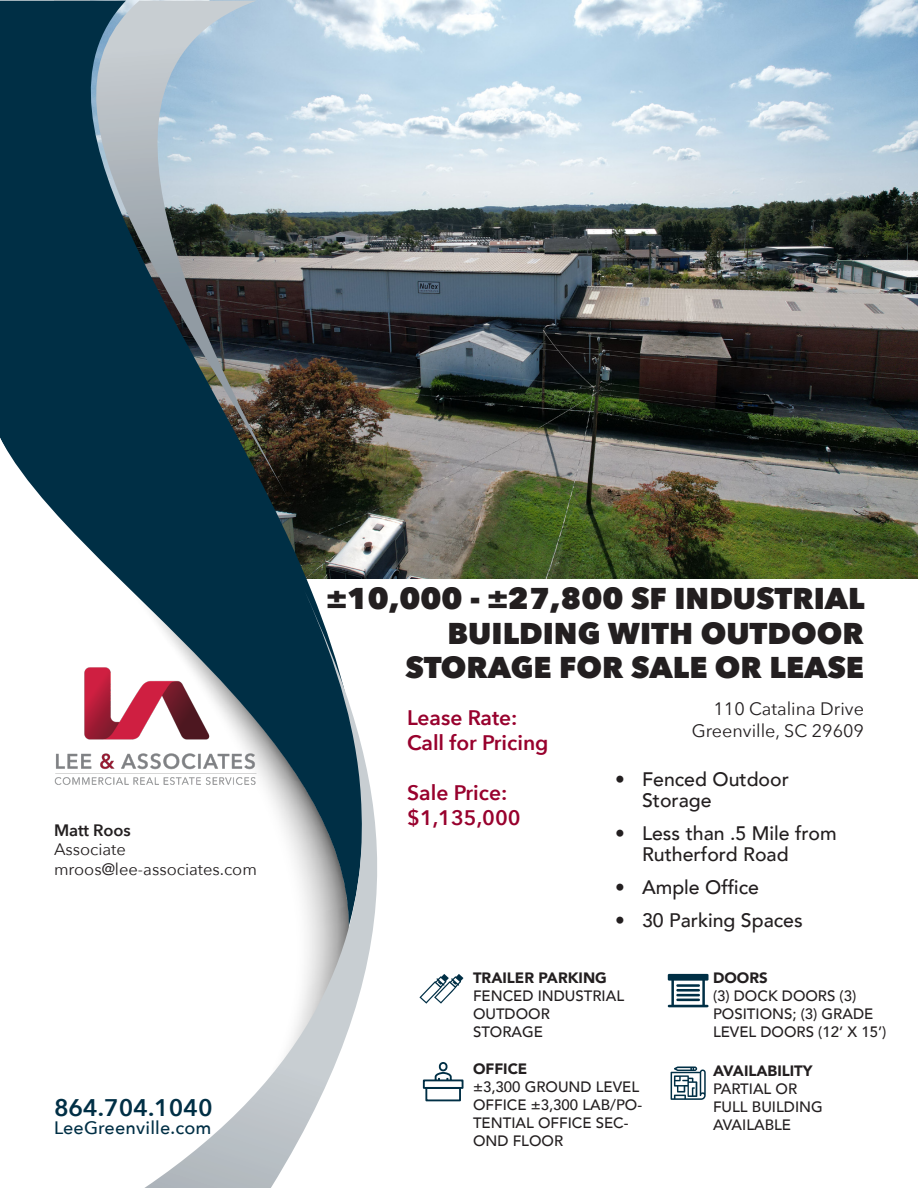
<style>
.page{position:relative;width:918px;height:1188px;background:#fff}
.page>*{position:absolute;margin:0;border:0;box-sizing:border-box;transform-origin:0 0}
.t1{font:800 30px/34.5px "Avenir Next";color:#231f20;text-align:right}
.t2{font:600 24px "Avenir Next";color:#002f45}
.t3{font:600 21px "Avenir Next";color:#98012d}
.t4{font:500 19.5px/21px "Avenir";color:#231f20}
.t5{font:18px "Avenir Next";color:#231f20}
.t6{font:500 18px "Avenir Next";letter-spacing:.01em;color:#002f45}
.t7{font:16.5px "Avenir Next";color:#231f20}
.t8{font:600 16.5px "Avenir Next";letter-spacing:-.005em;color:#231f20}
.t9{font:500 15px/18px "Avenir";color:#231f20}
.t10{font:900 15px "Avenir";color:#231f20}
</style>
<div class="page">
<img style="left:91px;top:0;width:827px;height:579px">
<img style="left:0;top:1px;width:405px;height:578px">
<svg style="left:19px;top:1px;width:273px;height:437px;background:#4f6a77"></svg>
<img style="left:0;top:438px;width:351px;height:165px">
<svg style="left:144px;top:583px;width:233px;height:605px"></svg>
<img style="left:54px;top:649px;width:223px;height:150px">
<svg style="left:419px;top:974px;width:45px;height:30px"></svg>
<svg style="left:422px;top:1062px;width:42px;height:40px"></svg>
<svg style="left:668px;top:974px;width:41px;height:33px"></svg>
<svg style="left:671px;top:1066px;width:35px;height:34px"></svg>
<p class="t8" style="left:54px;top:816px;width:78px">Matt Roos</p>
<p class="t7" style="left:54px;top:836px;width:73px">Associate</p>
<p class="t7" style="left:54px;top:855px;width:204px">mroos@lee-associates.com</p>
<p class="t2" style="left:54px;top:1087px;width:160px">864.704.1040</p>
<p class="t6" style="left:54px;top:1112px;width:159px">LeeGreenville.com</p>
<p class="t1" style="left:327px;top:581px;width:539px">±10,000 - ±27,800 SF INDUSTRIAL<br>BUILDING WITH OUTDOOR</p>
<p class="t1" style="left:406px;top:650px;width:460px">STORAGE FOR SALE OR LEASE</p>
<p class="t5" style="left:714px;top:693px;width:152px">110 Catalina Drive</p>
<p class="t5" style="left:692px;top:715px;width:174px">Greenville, SC 29609</p>
<p class="t3" style="left:407px;top:699px;width:112px">Lease Rate:</p>
<p class="t3" style="left:407px;top:724px;width:143px">Call for Pricing</p>
<p class="t3" style="left:407px;top:775px;width:102px">Sale Price:</p>
<p class="t3" style="left:407px;top:800px;width:115px">$1,135,000</p>
<p class="t4" style="left:642px;top:768px;width:149px;text-indent:-27px">• Fenced Outdoor<br>Storage</p>
<p class="t4" style="left:642px;top:822px;width:196px;text-indent:-27px">• Less than .5 Mile from<br>Rutherford Road</p>
<p class="t4" style="left:615px;top:876px;width:145px">• Ample Office</p>
<p class="t4" style="left:615px;top:909px;width:189px">• 30 Parking Spaces</p>
<p class="t10" style="left:473px;top:965px;width:135px">TRAILER PARKING</p>
<p class="t9" style="left:473px;top:986px;width:153px">FENCED INDUSTRIAL<br>OUTDOOR</p>
<p class="t9" style="left:473px;top:1022px;width:71px">STORAGE</p>
<p class="t10" style="left:473px;top:1056px;width:56px">OFFICE</p>
<p class="t9" style="left:473px;top:1077px;width:171px">±3,300 GROUND LEVEL<br>OFFICE ±3,300 LAB/PO-<br>TENTIAL OFFICE SEC-<br>OND FLOOR</p>
<p class="t10" style="left:713px;top:965px;width:56px">DOORS</p>
<p class="t9" style="left:713px;top:986px;width:175px">(3) DOCK DOORS (3)<br>POSITIONS; (3) GRADE<br>LEVEL DOORS (12’ X 15’)</p>
<p class="t10" style="left:713px;top:1058px;width:101px">AVAILABILITY</p>
<p class="t9" style="left:713px;top:1079px;width:86px">PARTIAL OR</p>
<p class="t9" style="left:713px;top:1097px;width:111px">FULL BUILDING<br>AVAILABLE</p>
</div>
